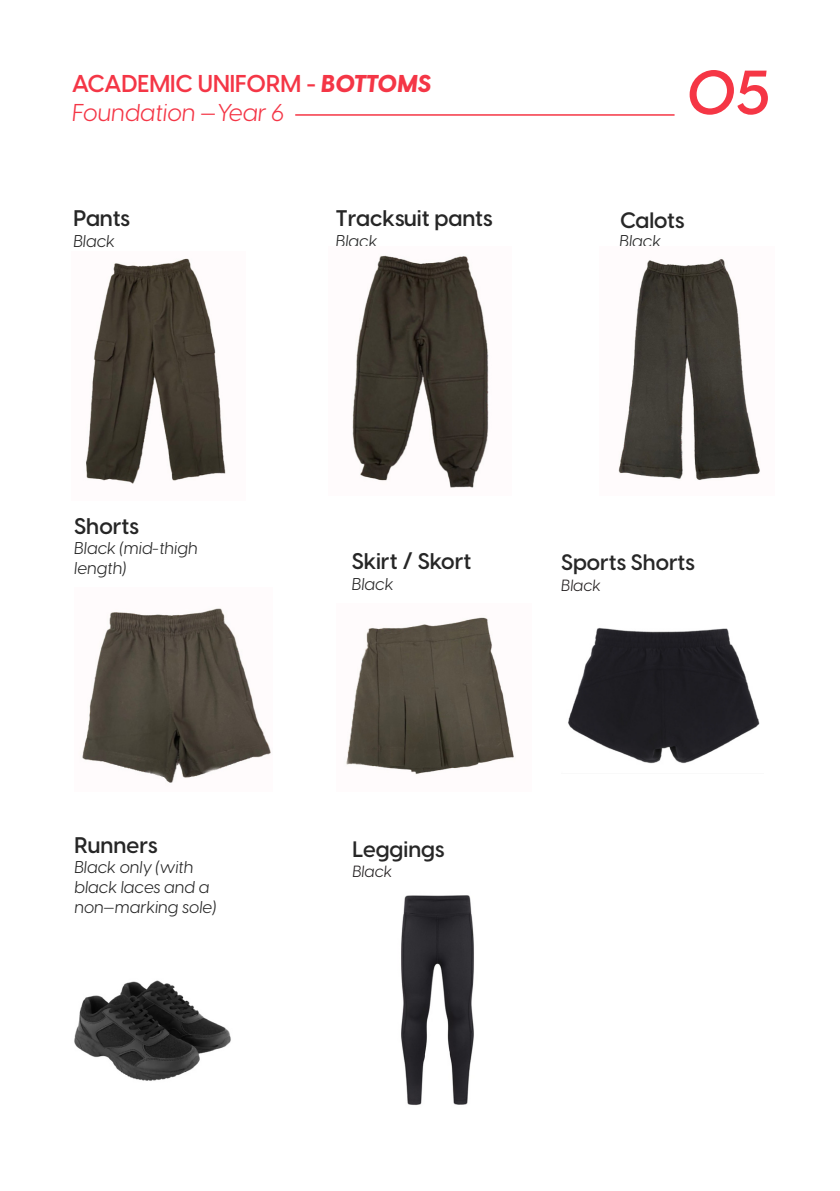
<style>
.page{position:relative;width:840px;height:1191px;background:#fff}
.page>*{position:absolute;margin:0;border:0;box-sizing:border-box;transform-origin:0 0}
.t1{font:italic 600 61.2px "Visby CF";color:#f53645}
.t2{font:600 24px "Visby CF";color:#f43646}
.t3{font:italic 24px "Visby CF";color:#f43646}
.t4{font:600 22.4px "Visby CF";color:#262626}
.t5{font:600 22.2px "Visby CF";color:#262626}
.t6{font:600 22px "Visby CF";color:#272727}
.t7{font:italic 16.8px/20.2px "Visby CF";color:#262626}
.t8{font:italic 16px "Visby CF";color:#231f20}
.s1{font-weight:800;font-style:italic}
</style>
<div class="page">
<hr style="left:295px;top:114px;width:379px;height:2px;background:#f53645">
<img style="left:86px;top:258px;width:140px;height:226px">
<img style="left:346px;top:617px;width:168px;height:158px">
<img style="left:352px;top:255px;width:137px;height:233px">
<img style="left:82px;top:608px;width:189px;height:175px">
<img style="left:74px;top:980px;width:157px;height:101px">
<img style="left:618px;top:259px;width:142px;height:221px">
<img style="left:568px;top:628px;width:192px;height:136px">
<img style="left:401px;top:895px;width:73px;height:211px">
<p class="t2" style="left:72px;top:68px;width:360px">ACADEMIC UNIFORM - <span class="s1">BOTTOMS</span></p>
<p class="t3" style="left:72px;top:94px;width:214px">Foundation —Year 6</p>
<h1 class="t1" style="left:686px;top:46px;width:86px">05</h1>
<h3 class="t5" style="left:73px;top:204px;width:58px">Pants</h3>
<p class="t7" style="left:73px;top:229px;width:43px">Black</p>
<h3 class="t5" style="left:335px;top:204px;width:158px">Tracksuit pants</h3>
<p class="t7" style="left:335px;top:229px;width:43px">Black</p>
<p class="t6" style="left:619px;top:206px;width:66px">Calots</p>
<p class="t7" style="left:619px;top:229px;width:43px">Black</p>
<h3 class="t4" style="left:74px;top:512px;width:66px">Shorts</h3>
<p class="t7" style="left:74px;top:537px;width:125px">Black (mid-thigh length)</p>
<h3 class="t5" style="left:74px;top:831px;width:85px">Runners</h3>
<p class="t7" style="left:74px;top:856px;width:143px">Black only (with black laces and a non—marking sole)</p>
<h3 class="t4" style="left:351px;top:547px;width:121px">Skirt / Skort</h3>
<p class="t7" style="left:351px;top:572px;width:43px">Black</p>
<p class="t6" style="left:561px;top:549px;width:135px">Sports Shorts</p>
<p class="t8" style="left:561px;top:573px;width:41px">Black</p>
<p class="t6" style="left:352px;top:835px;width:94px">Leggings</p>
<p class="t8" style="left:352px;top:859px;width:41px">Black</p>
</div>
